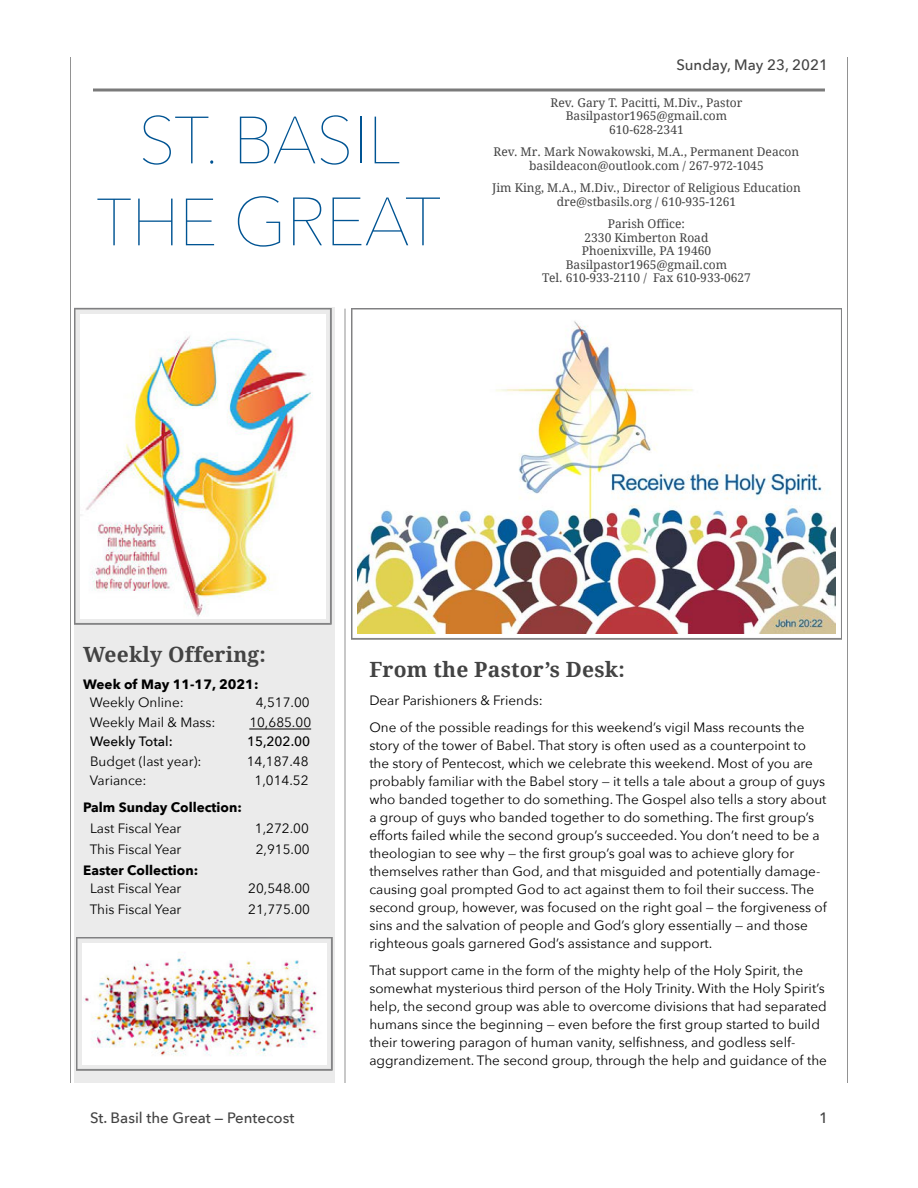
<style>
.page{position:relative;width:918px;height:1188px;background:#fff}
.page>*{position:absolute;margin:0;border:0;box-sizing:border-box;transform-origin:0 0}
.t1{font:200 67.5px "Avenir Next";letter-spacing:-.01em;color:#005493}
.t2{font:200 66px "Avenir Next";letter-spacing:-.01em;color:#005493}
.t3{font:700 21px "Droid Serif";letter-spacing:.01em;color:#434343}
.t4{font:500 15px "Avenir Next";color:#434343}
.t5{font:13.5px/18px "Avenir Next";color:#000}
.t6{font:700 13.5px "Avenir Next";color:#000}
.t7{font:500 13.5px "Avenir Next";color:#000}
.t8{font:12px/13.5px "Droid Serif";color:#434343;text-align:center}
.s1{font-size:66px}
</style>
<div class="page">
<div style="left:74px;top:307px;width:261px;height:776px;background:#ebebeb"></div>
<hr style="left:249px;top:729px;width:62px;height:1px;background:#000">
<hr style="left:345px;top:309px;width:1px;height:774px;background:#929292">
<hr style="left:70px;top:57px;width:1px;height:1026px;background:#929292">
<hr style="left:847px;top:57px;width:1px;height:1026px;background:#929292">
<svg style="left:93px;top:88px;width:732px;height:4px;background:#9b9b9b"></svg>
<img style="left:352px;top:309px;width:489px;height:330px">
<img style="left:74px;top:309px;width:257px;height:315px">
<img style="left:77px;top:938px;width:255px;height:132px">
<h2 class="t2" style="left:138px;top:97px;width:264px">ST. BASIL</h2>
<h1 class="t1" style="left:96px;top:178px;width:346px"><span class="s1">THE</span> GREAT</h1>
<p class="t4" style="left:676px;top:55px;width:153px">Sunday, May 23, 2021</p>
<p class="t8" style="left:551px;top:96px;width:193px">Rev. Gary T. Pacitti, M.Div., Pastor<br>Basilpastor1965@gmail.com<br>610-628-2341</p>
<p class="t8" style="left:494px;top:145px;width:307px">Rev. Mr. Mark Nowakowski, M.A., Permanent Deacon basildeacon@outlook.com / 267-972-1045</p>
<p class="t8" style="left:492px;top:181px;width:310px">Jim King, M.A., M.Div., Director of Religious Education dre@stbasils.org / 610-935-1261</p>
<p class="t8" style="left:542px;top:217px;width:210px">Parish Office:<br>2330 Kimberton Road<br>Phoenixville, PA 19460<br>Basilpastor1965@gmail.com<br>Tel. 610-933-2110 / Fax 610-933-0627</p>
<h3 class="t3" style="left:83px;top:643px;width:184px">Weekly Offering:</h3>
<p class="t6" style="left:83px;top:676px;width:177px">Week of May 11-17, 2021:</p>
<p class="t5" style="left:90px;top:694px;width:96px">Weekly Online:</p>
<p class="t5" style="left:256px;top:694px;width:55px">4,517.00</p>
<p class="t5" style="left:90px;top:714px;width:127px">Weekly Mail &amp; Mass:</p>
<p class="t5" style="left:249px;top:714px;width:63px">10,685.00</p>
<p class="t7" style="left:90px;top:733px;width:84px">Weekly Total:</p>
<p class="t7" style="left:247px;top:733px;width:65px">15,202.00</p>
<p class="t5" style="left:90px;top:753px;width:113px">Budget (last year):</p>
<p class="t5" style="left:247px;top:753px;width:63px">14,187.48</p>
<p class="t5" style="left:90px;top:772px;width:58px">Variance:</p>
<p class="t5" style="left:255px;top:772px;width:55px">1,014.52</p>
<p class="t6" style="left:83px;top:799px;width:160px">Palm Sunday Collection:</p>
<p class="t5" style="left:90px;top:820px;width:93px">Last Fiscal Year</p>
<p class="t5" style="left:255px;top:820px;width:55px">1,272.00</p>
<p class="t5" style="left:90px;top:841px;width:93px">This Fiscal Year</p>
<p class="t5" style="left:256px;top:841px;width:55px">2,915.00</p>
<p class="t6" style="left:83px;top:862px;width:116px">Easter Collection:</p>
<p class="t5" style="left:90px;top:880px;width:93px">Last Fiscal Year</p>
<p class="t5" style="left:248px;top:880px;width:63px">20,548.00</p>
<p class="t5" style="left:90px;top:901px;width:93px">This Fiscal Year</p>
<p class="t5" style="left:248px;top:901px;width:63px">21,775.00</p>
<h3 class="t3" style="left:369px;top:658px;width:257px">From the Pastor’s Desk:</h3>
<p class="t5" style="left:369px;top:687px;width:437px;line-height:27px">Dear Parishioners &amp; Friends:<br>One of the possible readings for this weekend’s vigil Mass recounts the</p>
<p class="t5" style="left:369px;top:736px;width:459px">story of the tower of Babel. That story is often used as a counterpoint to the story of Pentecost, which we celebrate this weekend. Most of you are probably familiar with the Babel story — it tells a tale about a group of guys who banded together to do something. The Gospel also tells a story about a group of guys who banded together to do something. The first group’s efforts failed while the second group’s succeeded. You don’t need to be a theologian to see why — the fi rst group’s goal was to achieve glory for themselves rather than God, and that misguided and potentially damage&shy;causing goal prompted God to act against them to foil their success. The second group, however, was focused on the right goal — the forgiveness of sins and the salvation of people and God’s glory essentially — and those righteous goals garnered God’s assistance and support.</p>
<p class="t5" style="left:369px;top:961px;width:459px">That support came in the form of the mighty help of the Holy Spirit, the somewhat mysterious third person of the Holy Trinity. With the Holy Spirit’s help, the second group was able to overcome divisions that had separated humans since the beginning — even before the first group started to build their towering paragon of human vanity, selfishness, and godless self&shy;aggrandizement. The second group, through the help and guidance of the</p>
<p class="t4" style="left:90px;top:1108px;width:206px">St. Basil the Great — Pentecost</p>
<p class="t4" style="left:819px;top:1108px;width:10px">1</p>
</div>
